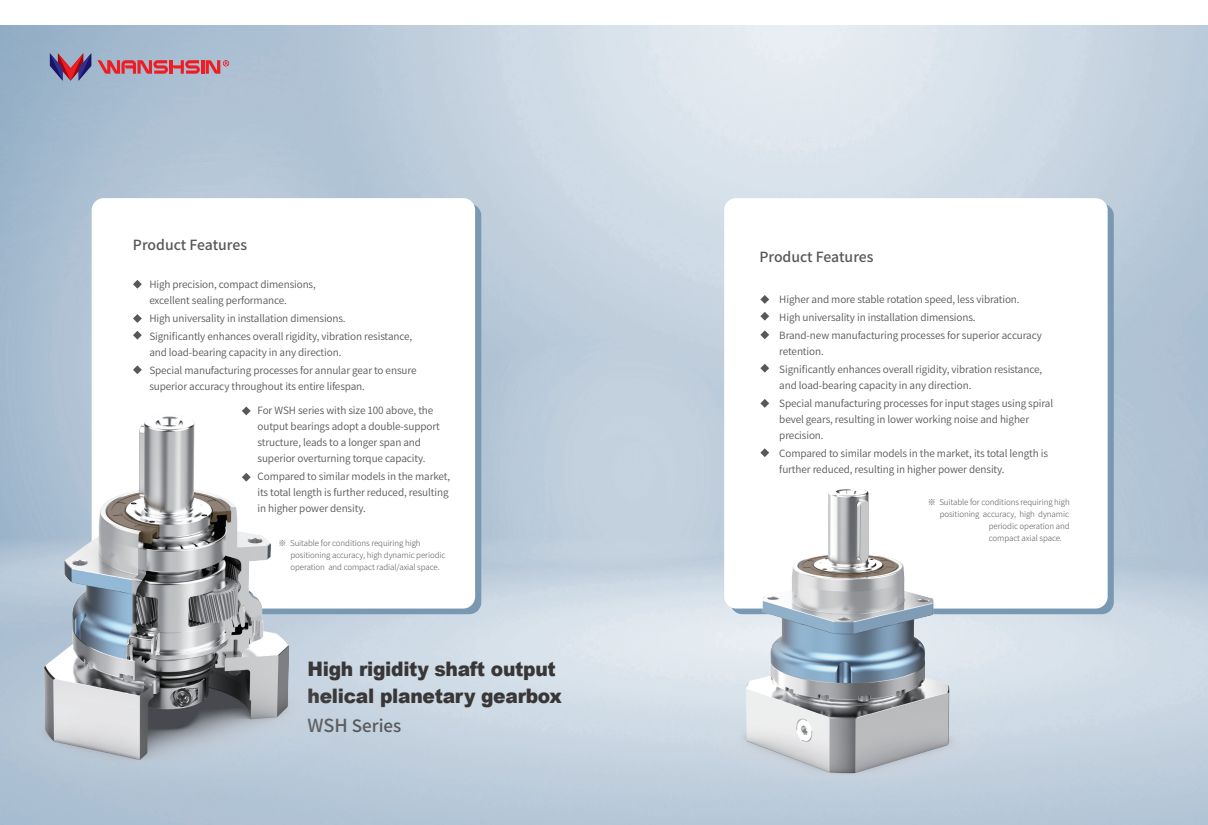
<style>
.page{position:relative;width:1208px;height:825px;background:#fff}
.page>*{position:absolute;margin:0;border:0;box-sizing:border-box;transform-origin:0 0}
.t1{font:900 20px/27px "Arial";letter-spacing:-.015em;color:#383637;scale:.93 1}
.t2{font:500 17px "Source Han Sans CN";color:#57585a}
.t3{font:500 14px "Source Han Sans CN";color:#57585a}
.t4{font:10px/16px "Source Han Sans CN";letter-spacing:-.01em;color:#57585a}
.t5{font:300 8px/12px "Source Han Sans CN";letter-spacing:-.01em;color:#57585a}
.s1{font-size:18px}
</style>
<div class="page">
<img style="left:0;top:25px;width:1208px;height:800px">
<img style="left:966px;top:25px;width:242px;height:504px">
<div style="left:92px;top:198px;width:383px;height:410px;background:#fff;border-radius:12px"></div>
<div style="left:724px;top:198px;width:383px;height:410px;background:#fff;border-radius:12px"></div>
<img style="left:0;top:244px;width:653px;height:581px">
<svg style="left:133px;top:280px;width:9px;height:9px"></svg>
<svg style="left:760px;top:295px;width:9px;height:9px"></svg>
<svg style="left:760px;top:312px;width:9px;height:9px"></svg>
<svg style="left:760px;top:330px;width:9px;height:9px"></svg>
<svg style="left:133px;top:314px;width:9px;height:9px"></svg>
<svg style="left:133px;top:331px;width:9px;height:9px"></svg>
<svg style="left:133px;top:365px;width:9px;height:9px"></svg>
<svg style="left:242px;top:406px;width:9px;height:9px"></svg>
<svg style="left:242px;top:473px;width:9px;height:9px"></svg>
<svg style="left:50px;top:53px;width:41px;height:28px"></svg>
<hr style="left:201px;top:60px;width:3px;height:14px;background:#ee1d23">
<svg style="left:97px;top:60px;width:103px;height:14px"></svg>
<hr style="left:169px;top:60px;width:3px;height:14px;background:#ee1d23">
<svg style="left:206px;top:60px;width:23px;height:14px"></svg>
<img style="left:400px;top:353px;width:795px;height:471px">
<h3 class="t3" style="left:133px;top:237px;width:116px">Product Features</h3>
<p class="t4" style="left:149px;top:276px;width:168px">High precision, compact dimensions, excellent sealing performance.</p>
<p class="t4" style="left:149px;top:309px;width:264px;line-height:18px">High universality in installation dimensions.<br>Significantly enhances overall rigidity, vibration resistance,</p>
<p class="t4" style="left:149px;top:343px;width:269px;line-height:18px">and load-bearing capacity in any direction.<br>Special manufacturing processes for annular gear to ensure</p>
<p class="t4" style="left:149px;top:378px;width:217px">superior accuracy throughout its entire lifespan.</p>
<p class="t4" style="left:257px;top:403px;width:184px">For WSH series with size 100 above, the output bearings adopt a double-support structure, leads to a longer span and superior overturning torque capacity.</p>
<p class="t4" style="left:257px;top:469px;width:194px">Compared to similar models in the market, its total length is further reduced, resulting in higher power density.</p>
<p class="t5" style="left:290px;top:538px;width:156px;text-indent:-12px">※ Suitable for conditions requiring high positioning accuracy, high dynamic periodic operation and compact radial/axial space.</p>
<h1 class="t1" style="left:307px;top:654px;width:275px">High rigidity shaft output helical planetary gearbox</h1>
<h2 class="t2" style="left:307px;top:716px;width:95px"><span class="s1">WSH</span> Series</h2>
<h3 class="t3" style="left:759px;top:249px;width:116px">Product Features</h3>
<p class="t4" style="left:779px;top:290px;width:264px;line-height:18px">Higher and more stable rotation speed, less vibration.<br>High universality in installation dimensions.<br>Brand-new manufacturing processes for superior accuracy</p>
<p class="t4" style="left:779px;top:342px;width:264px;line-height:18px">retention.<br>Significantly enhances overall rigidity, vibration resistance,</p>
<p class="t4" style="left:779px;top:376px;width:275px;line-height:18px">and load-bearing capacity in any direction.<br>Special manufacturing processes for input stages using spiral</p>
<p class="t4" style="left:779px;top:411px;width:251px">bevel gears, resulting in lower working noise and higher precision.</p>
<p class="t4" style="left:779px;top:445px;width:270px">Compared to similar models in the market, its total length is further reduced, resulting in higher power density.</p>
<p class="t5" style="left:927px;top:496px;width:144px">※ Suitable for conditions requiring high</p>
<p class="t5" style="left:939px;top:508px;width:131px">positioning accuracy, high dynamic</p>
<p class="t5" style="left:989px;top:520px;width:82px">periodic operation and</p>
<p class="t5" style="left:989px;top:532px;width:75px">compact axial space.</p>
</div>
